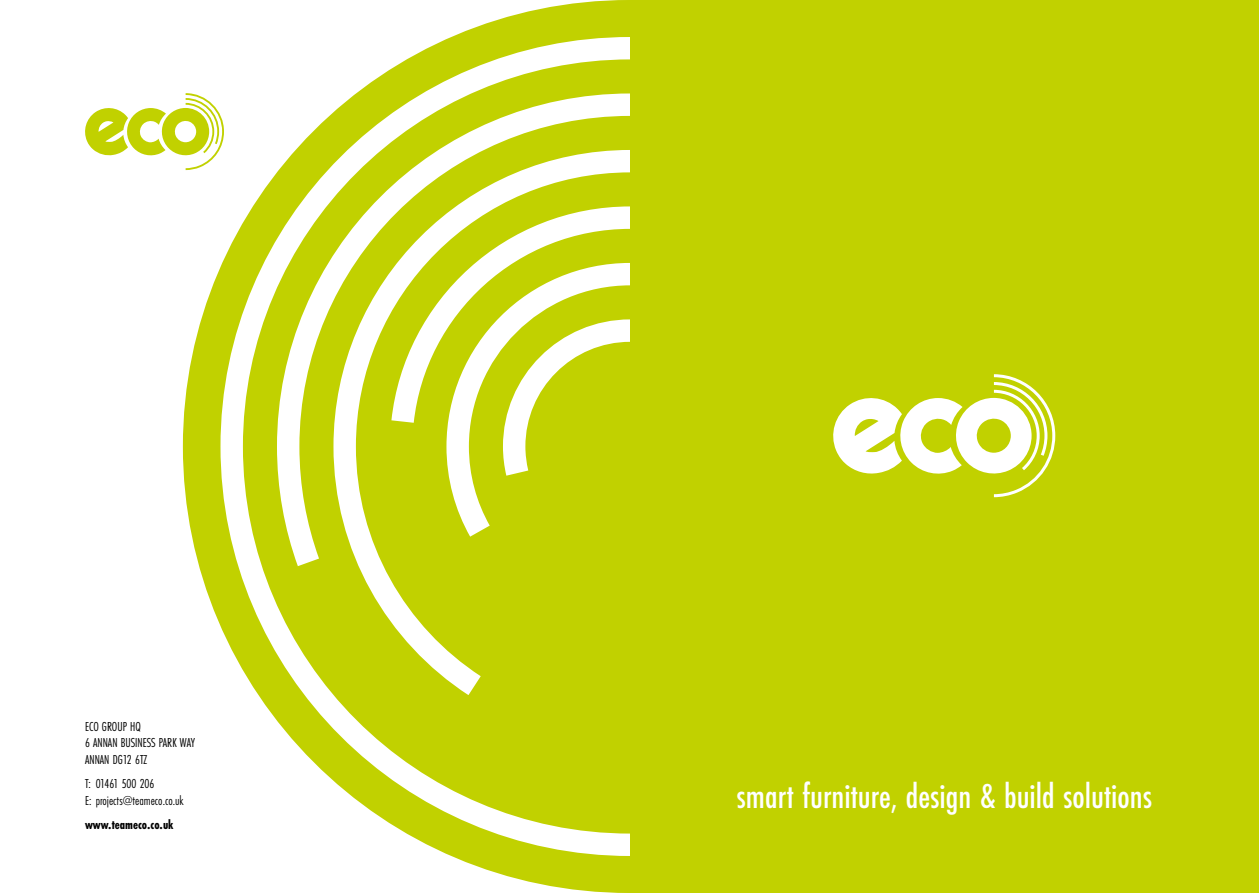
<style>
.page{position:relative;width:1259px;height:893px;background:#fff}
.page>*{position:absolute;margin:0;border:0;box-sizing:border-box;transform-origin:0 0}
.t1{font:500 36px "Futura PT Cond";color:#fff}
.t2{font:13.5px/16.2px "Futura PT Cond";color:#000}
.t3{font:700 13.5px "Futura PT Cond";color:#000}
</style>
<div class="page">
<div style="left:183px;top:0;width:893px;height:893px;background:#c1d100;border-radius:50%"></div>
<div style="left:629px;top:0;width:630px;height:893px;background:#c1d100"></div>
<svg style="left:833px;top:374px;width:222px;height:123px"></svg>
<svg style="left:85px;top:93px;width:135px;height:77px"></svg>
<svg style="left:220px;top:37px;width:409px;height:819px"></svg>
<svg style="left:333px;top:566px;width:296px;height:129px"></svg>
<svg style="left:277px;top:93px;width:352px;height:473px"></svg>
<p class="t2" style="left:85px;top:719px;width:111px">ECO GROUP HQ<br>6 ANNAN BUSINESS PARK WAY<br>ANNAN DG12 6TZ</p>
<p class="t2" style="left:85px;top:776px;width:100px">T: 01461 500 206<br>E: projects@teameco.co.uk</p>
<p class="t3" style="left:85px;top:817px;width:90px">www.teameco.co.uk</p>
<h1 class="t1" style="left:736px;top:775px;width:417px">smart furniture, design &amp; build solutions</h1>
</div>
